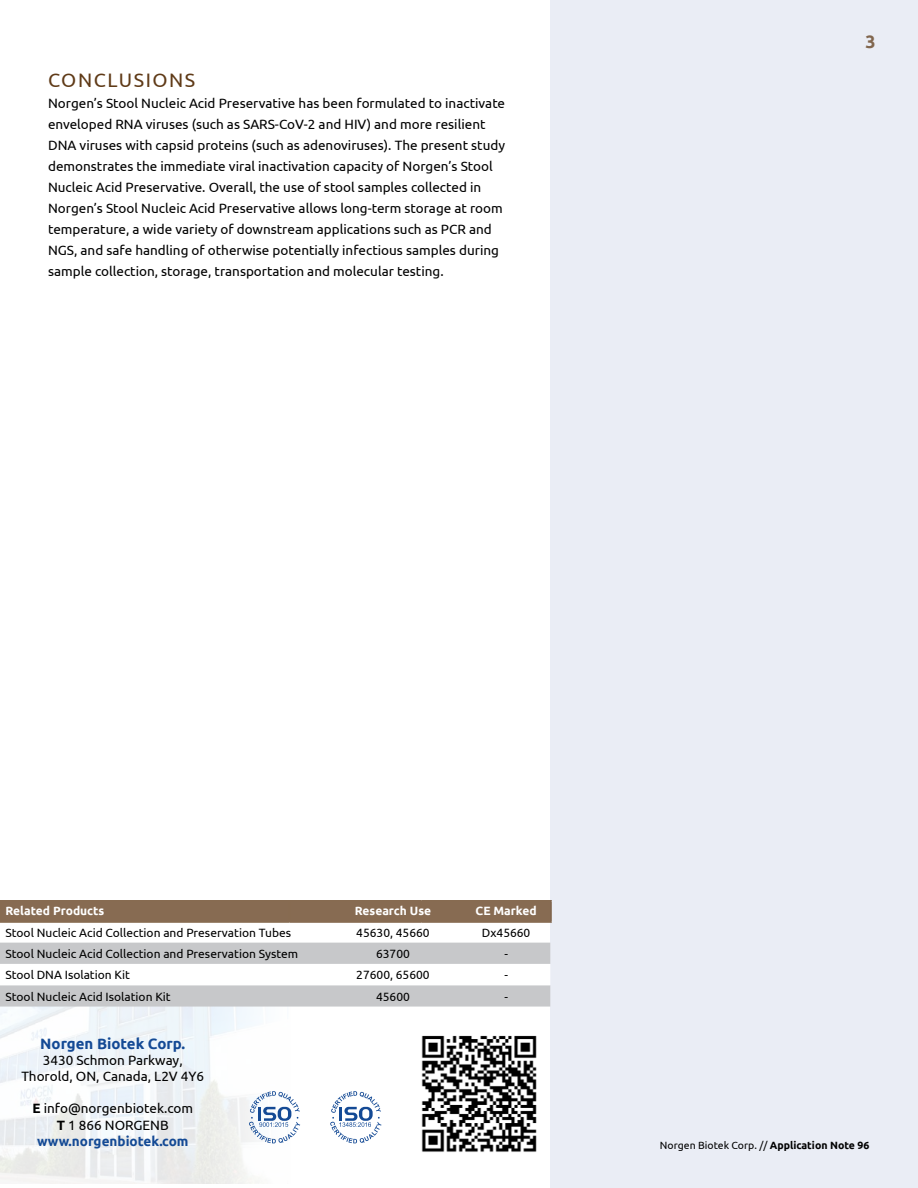
<style>
.page{position:relative;width:918px;height:1188px;background:#fff}
.page>*{position:absolute;margin:0;border:0;box-sizing:border-box;transform-origin:0 0}
.t1{font:19.5px "Ubuntu";letter-spacing:.08em;color:#5f3a17}
.t2{font:700 18px "Ubuntu";color:#5f3a17}
.t3{font:700 15px "Ubuntu";color:#144a95}
.t4{font:13.5px/21px "Ubuntu";color:#000;text-align:center}
.t5{font:12px "Ubuntu";color:#000}
.t6{font:700 12px "Ubuntu";color:#fff}
.t7{font:10.5px "Ubuntu";color:#000}
.s1{font-weight:700}
.s2{font-weight:700;color:#144a95}
</style>
<div class="page">
<div style="left:550px;top:0;width:368px;height:1188px;background:#eaedf5"></div>
<svg style="left:0;top:1007px;width:275px;height:177px;fill:#eff5f9"></svg>
<svg style="left:330px;top:1091px;width:51px;height:52px"></svg>
<svg style="left:249px;top:1091px;width:51px;height:52px"></svg>
<div style="left:0;top:901px;width:290px;height:21px;background:#876b52"></div>
<hr style="left:0;top:900px;width:290px;height:2px;background:#5f3a17">
<hr style="left:290px;top:900px;width:131px;height:2px;background:#5f3a17">
<div style="left:289px;top:901px;width:261px;height:20px;background:#876b52"></div>
<hr style="left:421px;top:900px;width:131px;height:2px;background:#5f3a17">
<hr style="left:420px;top:901px;width:2px;height:20px;background:#5f3a17">
<hr style="left:550px;top:901px;width:2px;height:20px;background:#5f3a17">
<hr style="left:0;top:921px;width:290px;height:2px;background:#5f3a17">
<hr style="left:290px;top:921px;width:131px;height:2px;background:#5f3a17">
<hr style="left:421px;top:921px;width:131px;height:2px;background:#5f3a17">
<svg style="left:0;top:943px;width:550px;height:64px"></svg>
<img style="left:421px;top:1035px;width:115px;height:117px">
<h1 class="t1" style="left:48px;top:68px;width:149px">CONCLUSIONS</h1>
<p class="t4" style="left:48px;top:92px;width:459px;text-align:left">Norgen’s Stool Nucleic Acid Preservative has been formulated to inactivate enveloped RNA viruses (such as SARS-CoV-2 and HIV) and more resilient DNA viruses with capsid proteins (such as adenoviruses). The present study demonstrates the immediate viral inactivation capacity of Norgen’s Stool Nucleic Acid Preservative. Overall, the use of stool samples collected in Norgen’s Stool Nucleic Acid Preservative allows long-term storage at room temperature, a wide variety of downstream applications such as PCR and NGS, and safe handling of otherwise potentially infectious samples during sample collection, storage, transportation and molecular testing.</p>
<h2 class="t2" style="left:865px;top:31px;width:12px">3</h2>
<p class="t6" style="left:6px;top:904px;width:100px">Related Products</p>
<p class="t6" style="left:355px;top:904px;width:78px">Research Use</p>
<p class="t6" style="left:476px;top:904px;width:63px">CE Marked</p>
<p class="t5" style="left:6px;top:925px;width:287px">Stool Nucleic Acid Collection and Preservation Tubes</p>
<p class="t5" style="left:356px;top:925px;width:75px">45630, 45660</p>
<p class="t5" style="left:482px;top:925px;width:50px">Dx45660</p>
<p class="t5" style="left:6px;top:946px;width:294px">Stool Nucleic Acid Collection and Preservation System</p>
<p class="t5" style="left:376px;top:946px;width:35px">63700</p>
<p class="t5" style="left:504px;top:946px;width:5px">-</p>
<p class="t5" style="left:6px;top:968px;width:126px">Stool DNA Isolation Kit</p>
<p class="t5" style="left:356px;top:968px;width:75px">27600, 65600</p>
<p class="t5" style="left:504px;top:968px;width:5px">-</p>
<p class="t5" style="left:6px;top:989px;width:167px">Stool Nucleic Acid Isolation Kit</p>
<p class="t5" style="left:376px;top:989px;width:35px">45600</p>
<p class="t5" style="left:504px;top:989px;width:5px">-</p>
<p class="t3" style="left:40px;top:1034px;width:146px">Norgen Biotek Corp.</p>
<p class="t4" style="left:21px;top:1051px;width:184px;line-height:16.2px">3430 Schmon Parkway,<br>Thorold, ON, Canada, L2V 4Y6</p>
<p class="t4" style="left:32px;top:1100px;width:162px;line-height:16.2px"><span class="s1">E</span> info@norgenbiotek.com<br><span class="s1">T</span> 1 866 NORGENB <span class="s2">www.norgenbiotek.com</span></p>
<p class="t7" style="left:660px;top:1138px;width:211px">Norgen Biotek Corp. // <span class="s1">Application Note 96</span></p>
</div>
